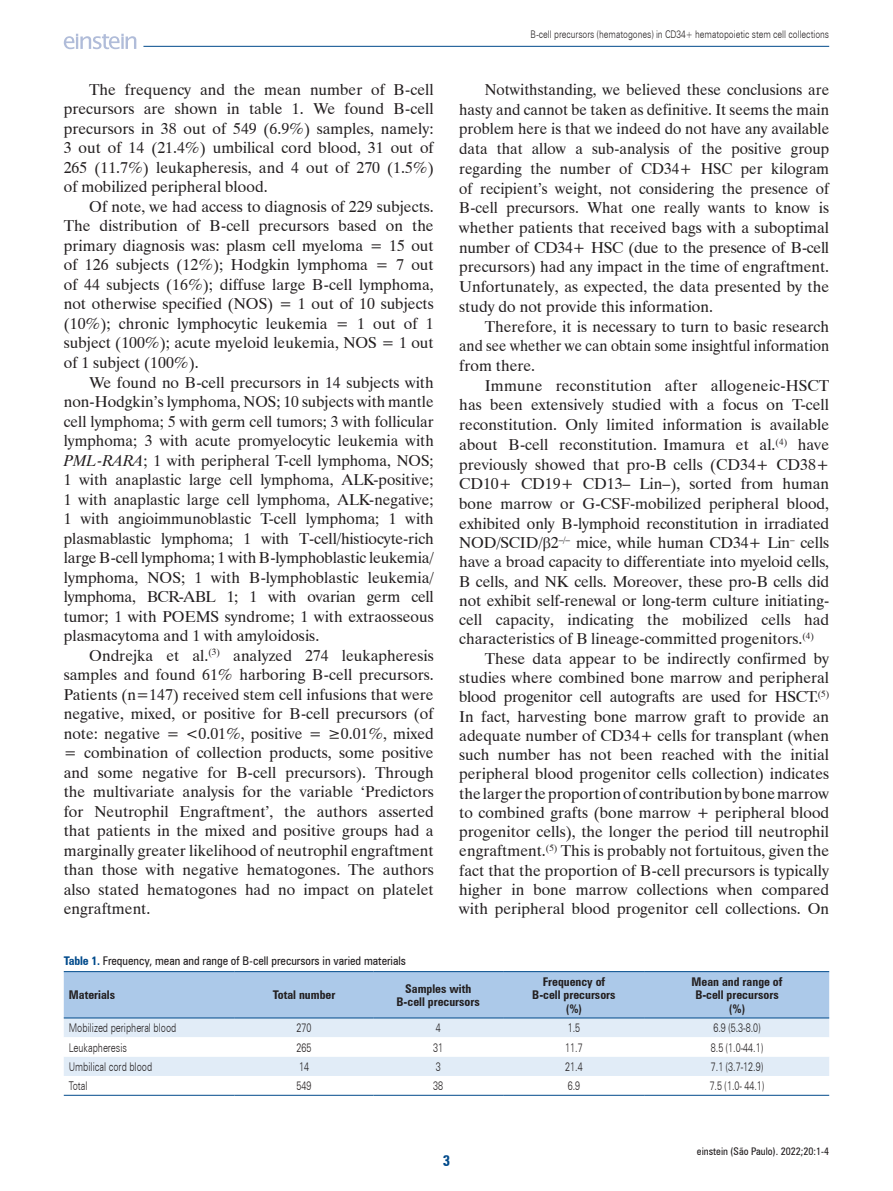
<style>
.page{position:relative;width:893px;height:1191px;background:#fff}
.page>*{position:absolute;margin:0;border:0;box-sizing:border-box;transform-origin:0 0}
.t1{font:15.75px/19.5px "Dutch 801 BT";color:#231f20;text-align:justify}
.t2{font:15.75px "Dutch 801 BT";letter-spacing:-.02em;color:#231f20}
.t3{font:700 condensed 15px "Zurich BT";color:#004a8b}
.t4{font:300 12px "Zurich BT";color:#231f20;scale:.75 1}
.t5{font:700 condensed 12px/13.5px "Zurich BT";color:#231f20;text-align:center}
.t6{font:condensed 12px "Zurich BT";color:#231f20}
.t7{font:300 10.5px "Zurich BT";color:#231f20;scale:.8 1}
.t8{font:condensed 10.5px "Zurich BT";color:#231f20}
.s1{font-style:italic}
.s2{font-weight:700;color:#004a8b}
</style>
<div class="page">
<svg style="left:64px;top:34px;width:72px;height:15px"></svg>
<hr style="left:143px;top:46px;width:686px;height:1px;background:#004a8b">
<div style="left:64px;top:972px;width:765px;height:45px;background:#acc9e9"></div>
<div style="left:64px;top:1018px;width:765px;height:58px;background:#e1ecf7"></div>
<svg style="left:64px;top:1037px;width:765px;height:19px"></svg>
<hr style="left:64px;top:971px;width:171px;height:1px;background:#004a8b">
<hr style="left:235px;top:971px;width:138px;height:1px;background:#004a8b">
<hr style="left:373px;top:971px;width:130px;height:1px;background:#004a8b">
<hr style="left:503px;top:971px;width:142px;height:1px;background:#004a8b">
<hr style="left:645px;top:971px;width:184px;height:1px;background:#004a8b">
<hr style="left:64px;top:1017px;width:171px;height:1px;background:#004a8b">
<hr style="left:235px;top:1017px;width:138px;height:1px;background:#004a8b">
<hr style="left:373px;top:1017px;width:130px;height:1px;background:#004a8b">
<hr style="left:503px;top:1017px;width:142px;height:1px;background:#004a8b">
<hr style="left:645px;top:1017px;width:184px;height:1px;background:#004a8b">
<hr style="left:64px;top:1095px;width:171px;height:1px;background:#004a8b">
<hr style="left:235px;top:1095px;width:138px;height:1px;background:#004a8b">
<hr style="left:373px;top:1095px;width:130px;height:1px;background:#004a8b">
<hr style="left:503px;top:1095px;width:142px;height:1px;background:#004a8b">
<hr style="left:645px;top:1095px;width:184px;height:1px;background:#004a8b">
<p class="t1" style="left:64px;top:80px;width:371px;text-indent:26px">The frequency and the mean number of B-cell precursors are shown in table 1. We found B-cell precursors in 38 out of 549 (6.9%) samples, namely:<br>3 out of 14 (21.4%) umbilical cord blood, 31 out of 265 (11.7%) leukapheresis, and 4 out of 270 (1.5%) of mobilized peripheral blood.</p>
<p class="t1" style="left:64px;top:197px;width:371px;text-indent:26px">Of note, we had access to diagnosis of 229 subjects.<br>The distribution of B-cell precursors based on the primary diagnosis was: plasm cell myeloma = 15 out of 126 subjects (12%); Hodgkin lymphoma = 7 out of 44 subjects (16%); diffuse large B-cell lymphoma, not otherwise specified (NOS) = 1 out of 10 subjects (10%); chronic lymphocytic leukemia = 1 out of 1 subject (100%); acute myeloid leukemia, NOS = 1 out of 1 subject (100%).</p>
<p class="t1" style="left:64px;top:372px;width:372px;text-indent:26px">We found no B-cell precursors in 14 subjects with non-Hodgkin’s lymphoma, NOS; 10 subjects with mantle cell lymphoma; 5 with germ cell tumors; 3 with follicular lymphoma; 3 with acute promyelocytic leukemia with <span class="s1">PML-RARA</span>; 1 with peripheral T-cell lymphoma, NOS; 1 with anaplastic large cell lymphoma, ALK-positive; 1 with anaplastic large cell lymphoma, ALK-negative; 1 with angioimmunoblastic T-cell lymphoma; 1 with plasmablastic lymphoma; 1 with T-cell/histiocyte-rich large B-cell lymphoma; 1 with B-lymphoblastic leukemia/ lymphoma, NOS; 1 with B-lymphoblastic leukemia/ lymphoma, BCR-ABL 1; 1 with ovarian germ cell tumor; 1 with POEMS syndrome; 1 with extraosseous plasmacytoma and 1 with amyloidosis.</p>
<p class="t1" style="left:64px;top:645px;width:371px;text-indent:26px">Ondrejka et al.<sup>(3)</sup> analyzed 274 leukapheresis samples and found 61% harboring B-cell precursors.<br>Patients (n=147) received stem cell infusions that were negative, mixed, or positive for B-cell precursors (of note: negative = &lt;0.01%, positive = ≥0.01%, mixed = combination of collection products, some positive and some negative for B-cell precursors). Through the multivariate analysis for the variable ‘Predictors for Neutrophil Engraftment’, the authors asserted that patients in the mixed and positive groups had a marginally greater likelihood of neutrophil engraftment than those with negative hematogones. The authors also stated hematogones had no impact on platelet engraftment.</p>
<p class="t7" style="left:531px;top:28px;width:375px">B-cell precursors (hematogones) in CD34+ hematopoietic stem cell collections</p>
<p class="t1" style="left:459px;top:79px;width:371px;text-indent:26px">Notwithstanding, we believed these conclusions are hasty and cannot be taken as definitive. It seems the main problem here is that we indeed do not have any available data that allow a sub-analysis of the positive group regarding the number of CD34+ HSC per kilogram of recipient’s weight, not considering the presence of B-cell precursors. What one really wants to know is whether patients that received bags with a suboptimal number of CD34+ HSC (due to the presence of B-cell precursors) had any impact in the time of engraftment.<br>Unfortunately, as expected, the data presented by the study do not provide this information.</p>
<p class="t1" style="left:459px;top:316px;width:371px;text-indent:26px">Therefore, it is necessary to turn to basic research and see whether we can obtain some insightful information from there.</p>
<p class="t1" style="left:485px;top:375px;width:346px">Immune reconstitution after allogeneic-HSCT</p>
<p class="t1" style="left:459px;top:395px;width:371px">has been extensively studied with a focus on T-cell</p>
<p class="t1" style="left:459px;top:415px;width:371px">reconstitution. Only limited information is available</p>
<p class="t1" style="left:459px;top:434px;width:371px">about B-cell reconstitution. Imamura et al.<sup>(4)</sup> have</p>
<p class="t1" style="left:459px;top:454px;width:371px">previously showed that pro-B cells (CD34+ CD38+</p>
<p class="t1" style="left:459px;top:474px;width:371px">CD10+ CD19+ CD13– Lin–), sorted from human</p>
<p class="t1" style="left:459px;top:494px;width:371px">bone marrow or G-CSF-mobilized peripheral blood,</p>
<p class="t1" style="left:459px;top:513px;width:371px">exhibited only B-lymphoid reconstitution in irradiated</p>
<p class="t1" style="left:459px;top:533px;width:371px">NOD/SCID/ 2<sup>–/–</sup> mice, while human CD34+ Lin<sup>–</sup> cells</p>
<p class="t1" style="left:459px;top:552px;width:371px">have a broad capacity to differentiate into myeloid cells,</p>
<p class="t1" style="left:459px;top:571px;width:371px">B cells, and NK cells. Moreover, these pro-B cells did</p>
<p class="t1" style="left:459px;top:590px;width:371px">not exhibit self-renewal or long-term culture initiating-</p>
<p class="t1" style="left:459px;top:610px;width:371px">cell capacity, indicating the mobilized cells had</p>
<p class="t1" style="left:459px;top:629px;width:356px">characteristics of B lineage-committed progenitors.<sup>(4)</sup></p>
<p class="t1" style="left:485px;top:648px;width:346px">These data appear to be indirectly confirmed by</p>
<p class="t1" style="left:459px;top:667px;width:371px">studies where combined bone marrow and peripheral</p>
<p class="t2" style="left:459px;top:687px;width:371px">blood progenitor cell autografts are used for HSCT.<sup>(5)</sup></p>
<p class="t1" style="left:459px;top:706px;width:371px">In fact, harvesting bone marrow graft to provide an</p>
<p class="t1" style="left:459px;top:725px;width:371px">adequate number of CD34+ cells for transplant (when</p>
<p class="t1" style="left:459px;top:744px;width:371px">such number has not been reached with the initial</p>
<p class="t1" style="left:459px;top:764px;width:371px">peripheral blood progenitor cells collection) indicates</p>
<p class="t1" style="left:459px;top:783px;width:371px">the larger the proportion of contribution by bone marrow</p>
<p class="t1" style="left:459px;top:802px;width:371px">to combined grafts (bone marrow + peripheral blood</p>
<p class="t1" style="left:459px;top:821px;width:371px">progenitor cells), the longer the period till neutrophil</p>
<p class="t1" style="left:459px;top:841px;width:371px">engraftment.<sup>(5)</sup> This is probably not fortuitous, given the</p>
<p class="t1" style="left:459px;top:860px;width:371px">fact that the proportion of B-cell precursors is typically</p>
<p class="t1" style="left:459px;top:879px;width:371px">higher in bone marrow collections when compared</p>
<p class="t1" style="left:459px;top:899px;width:371px">with peripheral blood progenitor cell collections. On</p>
<p class="t6" style="left:64px;top:953px;width:344px"><span class="s2">Table 1.</span> Frequency, mean and range of B-cell precursors in varied materials</p>
<p class="t5" style="left:69px;top:988px;width:48px">Materials</p>
<p class="t5" style="left:273px;top:988px;width:64px">Total number</p>
<p class="t5" style="left:397px;top:981px;width:85px">Samples with<br>B-cell precursors</p>
<p class="t5" style="left:532px;top:974px;width:85px">Frequency of<br>B-cell precursors (%)</p>
<p class="t5" style="left:691px;top:974px;width:92px">Mean and range of<br>B-cell precursors (%)</p>
<p class="t4" style="left:69px;top:1020px;width:145px">Mobilized peripheral blood</p>
<p class="t4" style="left:297px;top:1020px;width:21px">270</p>
<p class="t4" style="left:436px;top:1020px;width:8px">4</p>
<p class="t4" style="left:568px;top:1020px;width:18px">1.5</p>
<p class="t4" style="left:713px;top:1020px;width:65px">6.9 (5.3-8.0)</p>
<p class="t4" style="left:69px;top:1040px;width:79px">Leukapheresis</p>
<p class="t4" style="left:297px;top:1040px;width:21px">265</p>
<p class="t4" style="left:433px;top:1040px;width:15px">31</p>
<p class="t4" style="left:565px;top:1040px;width:25px">11.7</p>
<p class="t4" style="left:711px;top:1040px;width:71px">8.5 (1.0-44.1)</p>
<p class="t4" style="left:69px;top:1059px;width:113px">Umbilical cord blood</p>
<p class="t4" style="left:299px;top:1059px;width:15px">14</p>
<p class="t4" style="left:436px;top:1059px;width:8px">3</p>
<p class="t4" style="left:565px;top:1059px;width:25px">21.4</p>
<p class="t4" style="left:711px;top:1059px;width:71px">7.1 (3.7-12.9)</p>
<p class="t4" style="left:69px;top:1078px;width:27px">Total</p>
<p class="t4" style="left:297px;top:1078px;width:21px">549</p>
<p class="t4" style="left:433px;top:1078px;width:15px">38</p>
<p class="t4" style="left:568px;top:1078px;width:18px">6.9</p>
<p class="t4" style="left:710px;top:1078px;width:75px">7.5 (1.0- 44.1)</p>
<p class="t3" style="left:443px;top:1151px;width:9px">3</p>
<p class="t8" style="left:697px;top:1144px;width:134px">einstein (São Paulo). 2022;20:1-4</p>
</div>
